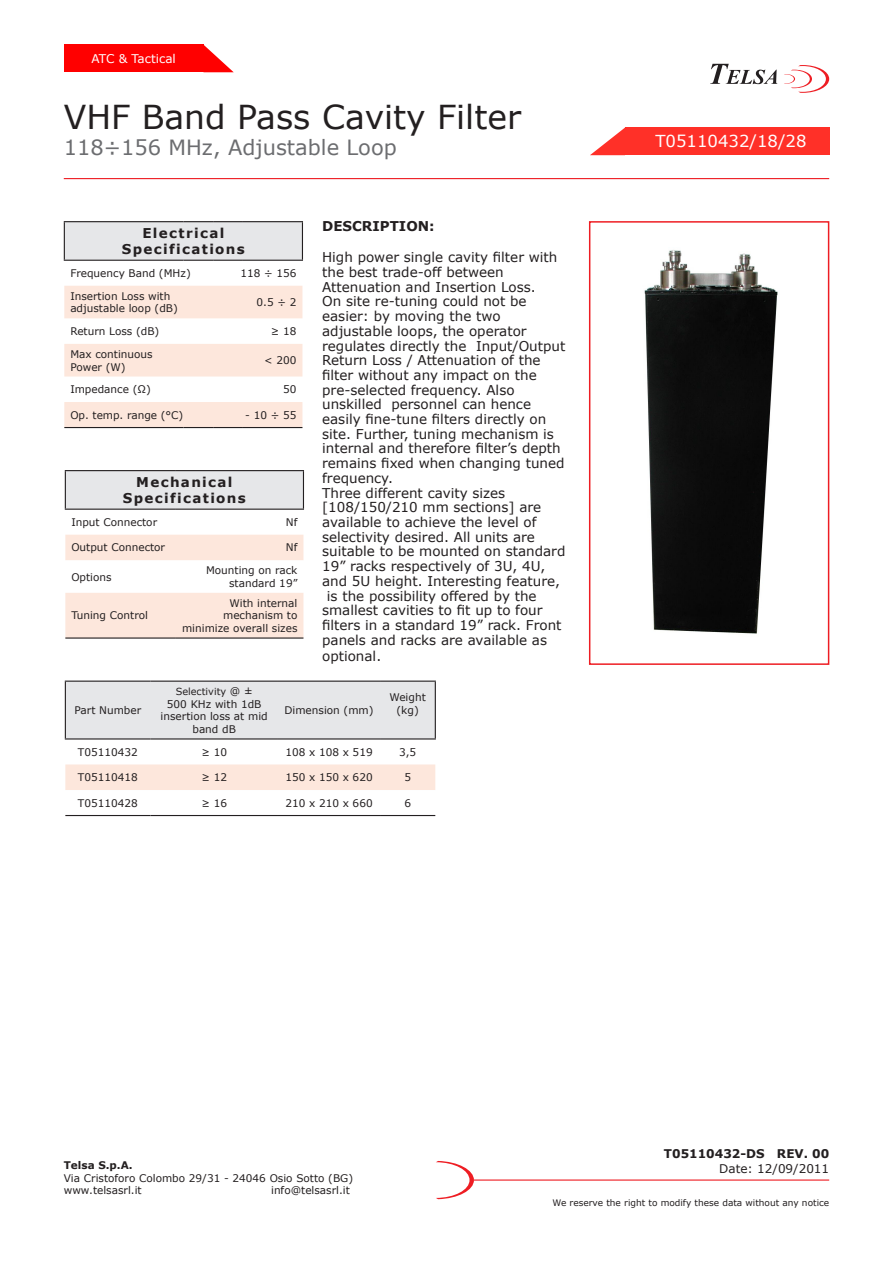
<style>
.page{position:relative;width:893px;height:1263px;background:#fff}
.page>*{position:absolute;margin:0;border:0;box-sizing:border-box;transform-origin:0 0}
.t1{font:33px "Verdana";color:#231f20}
.t2{font:21px "Verdana";color:#6c6d70}
.t3{font:16.5px "Verdana";color:#fff}
.t4{font:13.5px/14.7px "Verdana";color:#231f20}
.t5{font:700 13.5px "Verdana";letter-spacing:.1em;color:#231f20}
.t6{font:700 13.5px "Verdana";color:#231f20}
.t7{font:700 12px "Verdana";color:#231f20}
.t8{font:12px "Verdana";color:#231f20}
.t9{font:12px "Verdana";color:#fff}
.t10{font:10.5px/12.6px "Verdana";color:#231f20;text-align:center}
.t11{font:700 10.5px "Verdana";color:#231f20}
.t12{font:9.75px "Verdana";color:#231f20}
.t13{font:9px "Verdana";color:#231f20}
.s1{font-size:10.5px}
</style>
<div class="page">
<svg style="left:710px;top:64px;width:67px;height:20px"></svg>
<svg style="left:784px;top:65px;width:45px;height:28px"></svg>
<hr style="left:64px;top:178px;width:765px;height:1px;background:#ee1d23">
<svg style="left:436px;top:1161px;width:38px;height:38px"></svg>
<hr style="left:474px;top:1179px;width:355px;height:1px;background:#ee1d23">
<div style="left:64px;top:45px;width:139px;height:27px;background:#f00"></div>
<svg style="left:203px;top:45px;width:31px;height:27px"></svg>
<div style="left:625px;top:128px;width:204px;height:27px;background:#ff3028"></div>
<svg style="left:590px;top:128px;width:35px;height:27px"></svg>
<img style="left:644px;top:250px;width:134px;height:384px">
<div style="left:589px;top:221px;width:240px;height:444px;border:2px solid #ee1d23"></div>
<div style="left:64px;top:222px;width:238px;height:38px;background:#e6e7e9"></div>
<svg style="left:64px;top:286px;width:238px;height:141px"></svg>
<hr style="left:64px;top:221px;width:119px;height:1px;background:#231f20">
<hr style="left:64px;top:222px;width:1px;height:38px;background:#231f20">
<hr style="left:183px;top:221px;width:30px;height:1px;background:#231f20">
<hr style="left:213px;top:221px;width:30px;height:1px;background:#231f20">
<hr style="left:243px;top:221px;width:60px;height:1px;background:#231f20">
<hr style="left:302px;top:222px;width:1px;height:38px;background:#231f20">
<hr style="left:64px;top:260px;width:119px;height:1px;background:#231f20">
<hr style="left:183px;top:260px;width:30px;height:1px;background:#231f20">
<hr style="left:213px;top:260px;width:30px;height:1px;background:#231f20">
<hr style="left:243px;top:260px;width:60px;height:1px;background:#231f20">
<hr style="left:64px;top:427px;width:119px;height:1px;background:#231f20">
<hr style="left:183px;top:427px;width:30px;height:1px;background:#231f20">
<hr style="left:213px;top:427px;width:30px;height:1px;background:#231f20">
<hr style="left:243px;top:427px;width:59px;height:1px;background:#231f20">
<div style="left:65px;top:471px;width:238px;height:38px;background:#e6e7e9"></div>
<svg style="left:65px;top:535px;width:238px;height:102px"></svg>
<hr style="left:65px;top:470px;width:111px;height:1px;background:#231f20">
<hr style="left:65px;top:471px;width:1px;height:38px;background:#231f20">
<hr style="left:176px;top:470px;width:128px;height:1px;background:#231f20">
<hr style="left:303px;top:471px;width:1px;height:38px;background:#231f20">
<hr style="left:65px;top:509px;width:111px;height:1px;background:#231f20">
<hr style="left:176px;top:509px;width:128px;height:1px;background:#231f20">
<hr style="left:65px;top:637px;width:111px;height:2px;background:#231f20">
<hr style="left:176px;top:637px;width:127px;height:2px;background:#231f20">
<div style="left:66px;top:682px;width:369px;height:56px;background:#e6e7e9"></div>
<div style="left:65px;top:764px;width:370px;height:26px;background:#fde7dc"></div>
<hr style="left:65px;top:680px;width:85px;height:2px;background:#231f20">
<hr style="left:65px;top:682px;width:1px;height:56px;background:#231f20">
<hr style="left:150px;top:680px;width:128px;height:2px;background:#231f20">
<hr style="left:278px;top:680px;width:102px;height:2px;background:#231f20">
<hr style="left:380px;top:680px;width:56px;height:2px;background:#231f20">
<hr style="left:435px;top:682px;width:1px;height:56px;background:#231f20">
<hr style="left:65px;top:738px;width:85px;height:1px;background:#231f20">
<hr style="left:150px;top:738px;width:128px;height:1px;background:#231f20">
<hr style="left:278px;top:738px;width:102px;height:1px;background:#231f20">
<hr style="left:380px;top:738px;width:56px;height:1px;background:#231f20">
<hr style="left:65px;top:815px;width:85px;height:1px;background:#231f20">
<hr style="left:150px;top:815px;width:128px;height:1px;background:#231f20">
<hr style="left:278px;top:815px;width:102px;height:1px;background:#231f20">
<hr style="left:380px;top:815px;width:55px;height:1px;background:#231f20">
<p class="t9" style="left:91px;top:51px;width:86px">ATC &amp; Tactical</p>
<p class="t1" style="left:64px;top:96px;width:459px">VHF Band Pass Cavity Filter</p>
<p class="t2" style="left:64px;top:134px;width:335px">118÷156 MHz, Adjustable Loop</p>
<p class="t5" style="left:142px;top:224px;width:83px">Electrical</p>
<p class="t5" style="left:122px;top:241px;width:125px">Specifications</p>
<p class="t10" style="left:70px;top:266px;width:122px">Frequency Band (MHz)</p>
<p class="t10" style="left:240px;top:266px;width:58px">118 ÷ 156</p>
<p class="t10" style="left:70px;top:289px;width:102px">Insertion Loss with</p>
<p class="t10" style="left:70px;top:302px;width:109px">adjustable loop (dB)</p>
<p class="t10" style="left:257px;top:296px;width:41px">0.5 ÷ 2</p>
<p class="t10" style="left:70px;top:325px;width:91px">Return Loss (dB)</p>
<p class="t10" style="left:271px;top:325px;width:27px">≥ 18</p>
<p class="t10" style="left:70px;top:347px;width:84px;text-align:left">Max continuous<br>Power (W)</p>
<p class="t10" style="left:264px;top:354px;width:34px">&lt; 200</p>
<p class="t10" style="left:70px;top:383px;width:82px">Impedance (Ω)</p>
<p class="t10" style="left:283px;top:383px;width:15px">50</p>
<p class="t10" style="left:70px;top:408px;width:115px">Op. temp. range (°C)</p>
<p class="t10" style="left:245px;top:408px;width:53px">- 10 ÷ 55</p>
<p class="t5" style="left:136px;top:473px;width:98px">Mechanical</p>
<p class="t5" style="left:123px;top:490px;width:125px">Specifications</p>
<p class="t10" style="left:71px;top:515px;width:87px">Input Connector</p>
<p class="t10" style="left:286px;top:515px;width:13px">Nf</p>
<p class="t10" style="left:71px;top:541px;width:95px">Output Connector</p>
<p class="t10" style="left:286px;top:541px;width:13px">Nf</p>
<p class="t10" style="left:71px;top:570px;width:42px">Options</p>
<p class="t10" style="left:206px;top:564px;width:93px;text-align:right">Mounting on rack standard 19”</p>
<p class="t10" style="left:71px;top:609px;width:78px">Tuning Control</p>
<p class="t10" style="left:229px;top:596px;width:69px">With internal</p>
<p class="t10" style="left:223px;top:609px;width:76px">mechanism to</p>
<p class="t10" style="left:182px;top:622px;width:117px">minimize overall sizes</p>
<p class="t6" style="left:322px;top:218px;width:114px">DESCRIPTION:</p>
<p class="t4" style="left:322px;top:250px;width:237px">High power single cavity filter with</p>
<p class="t4" style="left:322px;top:264px;width:183px">the best trade-off between</p>
<p class="t4" style="left:322px;top:279px;width:215px">Attenuation and Insertion Loss.</p>
<p class="t4" style="left:322px;top:294px;width:206px">On site re-tuning could not be</p>
<p class="t4" style="left:322px;top:308px;width:180px">easier: by moving the two</p>
<p class="t4" style="left:322px;top:323px;width:206px">adjustable loops, the operator</p>
<p class="t4" style="left:322px;top:338px;width:245px">regulates directly the Input/Output</p>
<p class="t4" style="left:322px;top:353px;width:244px">Return Loss / Attenuation of the filter without any impact on the pre-selected frequency. Also unskilled personnel can hence easily fine-tune filters directly on site. Further, tuning mechanism is internal and therefore filter’s depth remains fixed when changing tuned frequency.</p>
<p class="t4" style="left:322px;top:485px;width:221px">Three different cavity sizes [108/150/210 mm sections] are available to achieve the level of</p>
<p class="t4" style="left:322px;top:529px;width:245px">selectivity desired. All units are suitable to be mounted on standard 19” racks respectively of 3U, 4U, and 5U height. Interesting feature,</p>
<p class="t4" style="left:322px;top:588px;width:241px;text-indent:5px">is the possibility offered by the smallest cavities to fit up to four filters in a standard 19” rack. Front panels and racks are available as</p>
<p class="t4" style="left:322px;top:648px;width:61px">optional.</p>
<p class="t10" style="left:75px;top:704px;width:68px">Part Number</p>
<p class="t12" style="left:176px;top:685px;width:79px">Selectivity <span class="s1">@ ±</span></p>
<p class="t10" style="left:161px;top:697px;width:109px">500 KHz with 1dB insertion loss at mid band dB</p>
<p class="t10" style="left:284px;top:704px;width:91px">Dimension (mm)</p>
<p class="t10" style="left:389px;top:691px;width:38px">Weight (kg)</p>
<p class="t10" style="left:78px;top:745px;width:61px">T05110432</p>
<p class="t10" style="left:201px;top:745px;width:27px">≥ 10</p>
<p class="t10" style="left:285px;top:745px;width:89px">108 x 108 x 519</p>
<p class="t10" style="left:399px;top:745px;width:19px">3,5</p>
<p class="t10" style="left:78px;top:771px;width:61px">T05110418</p>
<p class="t10" style="left:201px;top:771px;width:27px">≥ 12</p>
<p class="t10" style="left:285px;top:771px;width:89px">150 x 150 x 620</p>
<p class="t10" style="left:404px;top:771px;width:8px">5</p>
<p class="t10" style="left:78px;top:796px;width:61px">T05110428</p>
<p class="t10" style="left:201px;top:796px;width:27px">≥ 16</p>
<p class="t10" style="left:285px;top:796px;width:89px">210 x 210 x 660</p>
<p class="t10" style="left:404px;top:796px;width:8px">6</p>
<p class="t3" style="left:655px;top:130px;width:153px">T05110432/18/28</p>
<p class="t11" style="left:64px;top:1158px;width:70px">Telsa S.p.A.</p>
<p class="t10" style="left:64px;top:1171px;width:291px">Via Cristoforo Colombo 29/31 - 24046 Osio Sotto (BG)</p>
<p class="t10" style="left:64px;top:1184px;width:79px">www.telsasrl.it</p>
<p class="t10" style="left:271px;top:1184px;width:80px">info@telsasrl.it</p>
<p class="t7" style="left:664px;top:1146px;width:167px">T05110432-DS REV. 00</p>
<p class="t8" style="left:719px;top:1161px;width:111px">Date: 12/09/2011</p>
<p class="t13" style="left:552px;top:1197px;width:278px">We reserve the right to modify these data without any notice</p>
</div>
